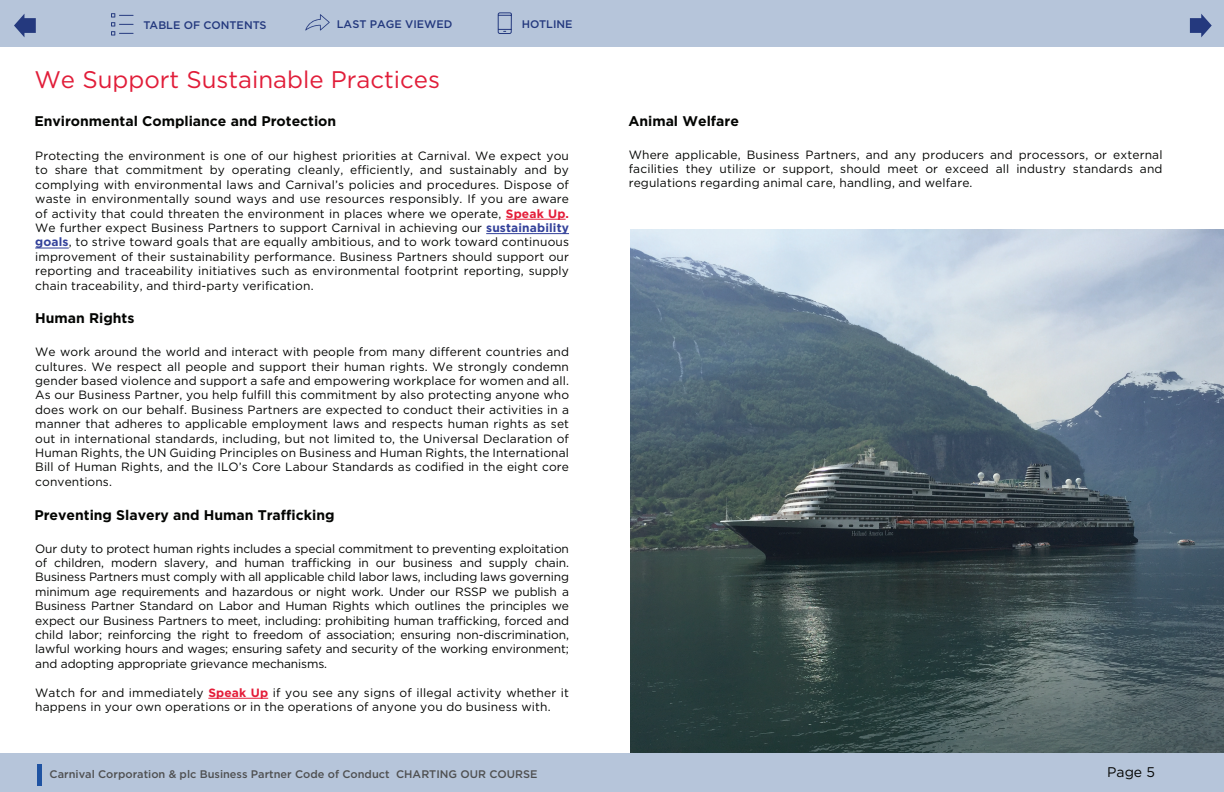
<style>
.page{position:relative;width:1224px;height:792px;background:#fff}
.page>*{position:absolute;margin:0;border:0;box-sizing:border-box;transform-origin:0 0}
.t1{font:24px "Gotham";color:#e11d39}
.t2{font:700 14px "Gotham";color:#040503}
.t3{font:14px "Gotham";color:#040503}
.t4{font:12px/14.4px "Gotham";letter-spacing:.01em;color:#040503;text-align:justify}
.t5{font:500 11px "Gotham";color:#4f5051}
.t6{font:500 11px "Gotham";color:#24397e}
.s1{font-weight:700;color:#e41c38}
.s2{font-weight:700;color:#33419a}
</style>
<div class="page">
<div style="left:0;top:0;width:1224px;height:46px;background:#b6c5da"></div>
<hr style="left:208px;top:698px;width:60px;height:1px;background:#e41c38">
<hr style="left:35px;top:248px;width:34px;height:1px;background:#33419a">
<hr style="left:486px;top:233px;width:83px;height:1px;background:#33419a">
<hr style="left:506px;top:219px;width:60px;height:1px;background:#e41c38">
<svg style="left:111px;top:13px;width:23px;height:23px"></svg>
<svg style="left:14px;top:14px;width:22px;height:23px"></svg>
<svg style="left:305px;top:14px;width:25px;height:17px"></svg>
<svg style="left:497px;top:12px;width:15px;height:22px"></svg>
<svg style="left:1190px;top:14px;width:22px;height:23px"></svg>
<img style="left:630px;top:229px;width:593px;height:524px">
<div style="left:0;top:754px;width:1224px;height:38px;background:#b6c5da"></div>
<hr style="left:37px;top:764px;width:4px;height:21px;background:#1f53a2">
<p class="t6" style="left:144px;top:18px;width:125px">TABLE OF CONTENTS</p>
<p class="t6" style="left:337px;top:17px;width:117px">LAST PAGE VIEWED</p>
<p class="t6" style="left:522px;top:17px;width:52px">HOTLINE</p>
<h2 class="t1" style="left:34px;top:64px;width:407px">We Support Sustainable Practices</h2>
<h3 class="t2" style="left:34px;top:113px;width:303px">Environmental Compliance and Protection</h3>
<p class="t4" style="left:35px;top:148px;width:535px">Protecting the environment is one of our highest priorities at Carnival. We expect you to share that commitment by operating cleanly, e°ciently, and sustainably and by complying with environmental laws and Carnival’s policies and procedures. Dispose of waste in environmentally sound ways and use resources responsibly. If you are aware of activity that could threaten the environment in places where we operate, <span class="s1">Speak Up.<br></span>We further expect Business Partners to support Carnival in achieving our <span class="s2">sustainability goals</span>, to strive toward goals that are equally ambitious, and to work toward continuous improvement of their sustainability performance. Business Partners should support our reporting and traceability initiatives such as environmental footprint reporting, supply chain traceability, and third-party verifcation.</p>
<h3 class="t2" style="left:35px;top:310px;width:101px">Human Rights</h3>
<p class="t4" style="left:35px;top:345px;width:535px">We work around the world and interact with people from many di˝erent countries and cultures. We respect all people and support their human rights. We strongly condemn gender based violence and support a safe and empowering workplace for women and all.<br>As our Business Partner, you help fulfll this commitment by also protecting anyone who does work on our behalf. Business Partners are expected to conduct their activities in a manner that adheres to applicable employment laws and respects human rights as set out in international standards, including, but not limited to, the Universal Declaration of Human Rights, the UN Guiding Principles on Business and Human Rights, the International Bill of Human Rights, and the ILO’s Core Labour Standards as codifed in the eight core conventions.</p>
<h3 class="t2" style="left:34px;top:507px;width:302px">Preventing Slavery and Human Trafficking</h3>
<p class="t4" style="left:35px;top:541px;width:535px">Our duty to protect human rights includes a special commitment to preventing exploitation of children, modern slavery, and human tra°cking in our business and supply chain.<br>Business Partners must comply with all applicable child labor laws, including laws governing minimum age requirements and hazardous or night work. Under our RSSP we publish a Business Partner Standard on Labor and Human Rights which outlines the principles we expect our Business Partners to meet, including: prohibiting human tra°cking, forced and child labor; reinforcing the right to freedom of association; ensuring non-discrimination, lawful working hours and wages; ensuring safety and security of the working environment; and adopting appropriate grievance mechanisms.</p>
<p class="t4" style="left:35px;top:685px;width:535px">Watch for and immediately <span class="s1">Speak Up</span> if you see any signs of illegal activity whether it happens in your own operations or in the operations of anyone you do business with.</p>
<h3 class="t2" style="left:628px;top:113px;width:112px">Animal Welfare</h3>
<p class="t4" style="left:629px;top:147px;width:535px">Where applicable, Business Partners, and any producers and processors, or external facilities they utilize or support, should meet or exceed all industry standards and regulations regarding animal care, handling, and welfare.</p>
<p class="t5" style="left:50px;top:767px;width:489px">Carnival Corporation &amp; plc Business Partner Code of Conduct CHARTING OUR COURSE</p>
<p class="t3" style="left:1107px;top:763px;width:49px">Page 5</p>
</div>
